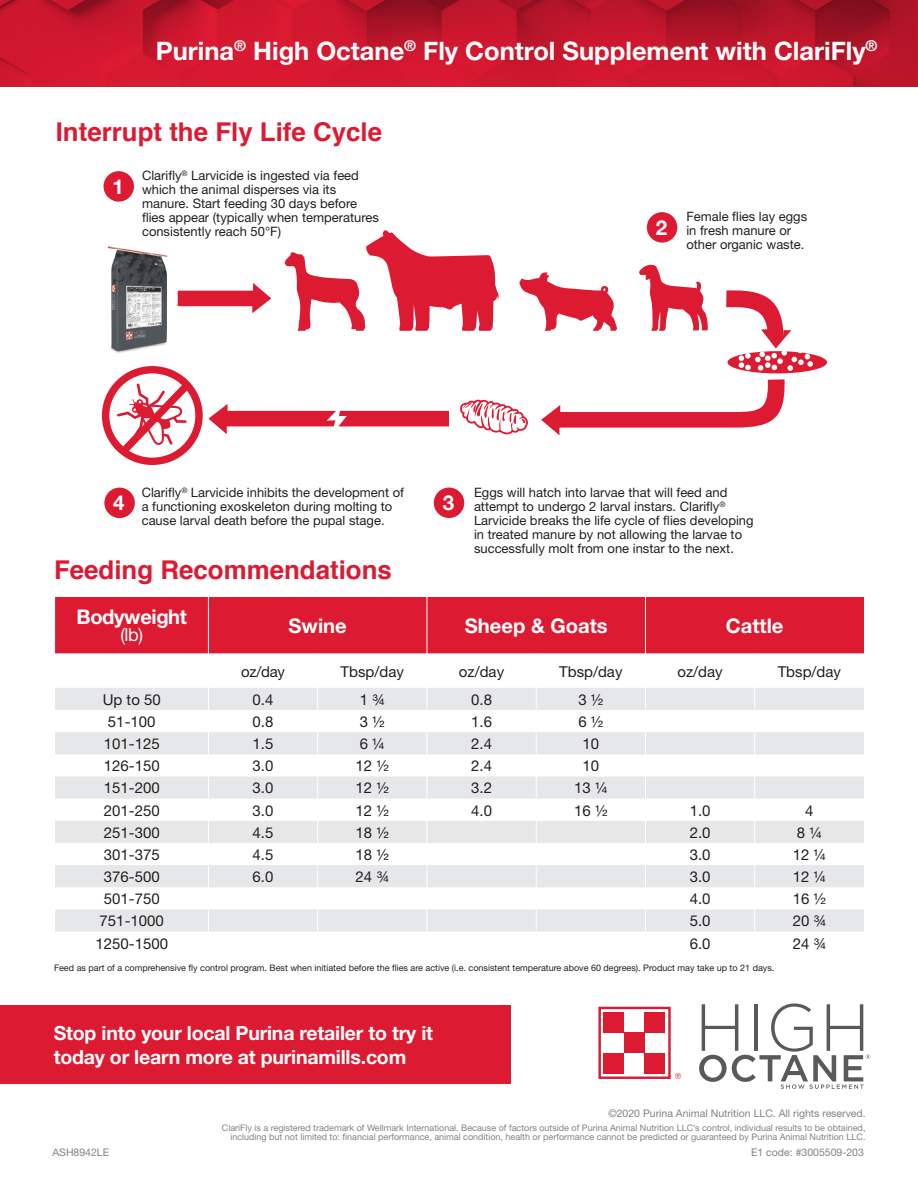
<style>
.page{position:relative;width:918px;height:1188px;background:#fff}
.page>*{position:absolute;margin:0;border:0;box-sizing:border-box;transform-origin:0 0}
.t1{font:700 25.95px "Helvetica";color:#dc1a32}
.t2{font:700 25.5px "Helvetica Neue LT Std";color:#fff}
.t3{font:700 20.55px "Helvetica Neue";color:#fff}
.t4{font:700 20.25px "Helvetica Neue LT Std";color:#fff}
.t5{font:700 20.25px "Helvetica Neue LT Std";letter-spacing:-.02em;color:#fff}
.t6{font:700 19.5px/24px "Helvetica Neue LT Std";letter-spacing:-.01em;color:#fff}
.t7{font:18px "Helvetica Neue LT Std";color:#fff}
.t8{font:15px "Helvetica Neue";color:#231f20}
.t9{font:12.9px/14px "Helvetica Neue LT Std";color:#231f20}
.Legal_Line{font:10.5px "Helvetica Neue LT Std";color:#808285}
.t10{font:9px/9px "Helvetica Neue";color:#808285;text-align:right}
.t11{font:9px "Helvetica Neue";color:#231f20}
</style>
<div class="page">
<img style="left:0;top:0;width:918px;height:87px">
<div style="left:55px;top:597px;width:809px;height:57px;background:#dc1a32"></div>
<svg style="left:55px;top:688px;width:809px;height:244px;fill:#e6e7e9"></svg>
<hr style="left:427px;top:597px;width:1px;height:57px;background:#fff">
<hr style="left:645px;top:597px;width:1px;height:57px;background:#fff">
<svg style="left:317px;top:688px;width:1px;height:244px"></svg>
<svg style="left:427px;top:688px;width:1px;height:244px"></svg>
<svg style="left:536px;top:688px;width:1px;height:244px"></svg>
<svg style="left:645px;top:688px;width:1px;height:244px"></svg>
<hr style="left:208px;top:597px;width:1px;height:57px;background:#fff">
<svg style="left:208px;top:688px;width:1px;height:244px"></svg>
<svg style="left:754px;top:688px;width:1px;height:244px"></svg>
<div style="left:728px;top:351px;width:99px;height:22px;background:#dc1a32;border-radius:50%"></div>
<svg style="left:208px;top:404px;width:241px;height:30px"></svg>
<div style="left:102px;top:366px;width:101px;height:99px;border:7px solid #dc1a32;border-radius:50%"></div>
<svg style="left:460px;top:399px;width:68px;height:36px"></svg>
<svg style="left:178px;top:283px;width:93px;height:30px"></svg>
<svg style="left:541px;top:379px;width:244px;height:56px"></svg>
<svg style="left:726px;top:290px;width:87px;height:81px"></svg>
<svg style="left:114px;top:374px;width:84px;height:87px"></svg>
<div style="left:104px;top:171px;width:30px;height:31px;background:#dc1a32;border-radius:50%"></div>
<div style="left:647px;top:212px;width:30px;height:31px;background:#dc1a32;border-radius:50%"></div>
<div style="left:434px;top:488px;width:30px;height:30px;background:#dc1a32;border-radius:50%"></div>
<div style="left:104px;top:488px;width:31px;height:30px;background:#dc1a32;border-radius:50%"></div>
<img style="left:108px;top:246px;width:60px;height:107px">
<svg style="left:639px;top:264px;width:69px;height:67px"></svg>
<svg style="left:285px;top:230px;width:214px;height:101px"></svg>
<svg style="left:519px;top:272px;width:98px;height:59px"></svg>
<div style="left:0;top:1005px;width:511px;height:79px;background:#dc1a32"></div>
<div style="left:604px;top:1012px;width:20px;height:20px;background:#dc1a32"></div>
<div style="left:624px;top:1032px;width:21px;height:21px;background:#dc1a32"></div>
<div style="left:645px;top:1012px;width:20px;height:20px;background:#dc1a32"></div>
<div style="left:604px;top:1053px;width:20px;height:20px;background:#dc1a32"></div>
<div style="left:645px;top:1053px;width:20px;height:20px;background:#dc1a32"></div>
<div style="left:598px;top:1007px;width:73px;height:72px;border:2px solid #dc1a32"></div>
<svg style="left:675px;top:1073px;width:6px;height:6px"></svg>
<svg style="left:699px;top:1003px;width:171px;height:86px"></svg>
<p class="t2" style="left:156px;top:35px;width:723px">Purina<sup>®</sup> High Octane<sup>®</sup> Fly Control Supplement with ClariFly<sup>®</sup></p>
<p class="t1" style="left:56px;top:111px;width:328px">Interrupt the Fly Life Cycle</p>
<p class="t9" style="left:142px;top:169px;width:238px">Clarifly<sup>®</sup> Larvicide is ingested via feed which the animal disperses via its manure. Start feeding 30 days before flies appear (typically when temperatures consistently reach 50°F)</p>
<p class="t3" style="left:112px;top:171px;width:13px">1</p>
<p class="t3" style="left:656px;top:212px;width:13px">2</p>
<p class="t9" style="left:686px;top:209px;width:122px">Female flies lay eggs in fresh manure or other organic waste.</p>
<p class="t9" style="left:142px;top:485px;width:264px">Clarifly<sup>®</sup> Larvicide inhibits the development of a functioning exoskeleton during molting to cause larval death before the pupal stage.</p>
<p class="t3" style="left:113px;top:487px;width:13px">4</p>
<p class="t3" style="left:443px;top:487px;width:13px">3</p>
<p class="t1" style="left:54px;top:549px;width:339px">Feeding Recommendations</p>
<p class="t9" style="left:474px;top:485px;width:281px">Eggs will hatch into larvae that will feed and attempt to undergo 2 larval instars. Clarifly<sup>® </sup>Larvicide breaks the life cycle of flies developing in treated manure by not allowing the larvae to successfully molt from one instar to the next.</p>
<p class="t5" style="left:77px;top:604px;width:112px">Bodyweight</p>
<p class="t7" style="left:120px;top:624px;width:24px">(lb)</p>
<p class="t4" style="left:289px;top:613px;width:60px">Swine</p>
<p class="t4" style="left:465px;top:613px;width:144px">Sheep &amp; Goats</p>
<p class="t4" style="left:726px;top:613px;width:59px">Cattle</p>
<p class="t8" style="left:241px;top:662px;width:45px">oz/day</p>
<p class="t8" style="left:341px;top:662px;width:65px">Tbsp/day</p>
<p class="t8" style="left:459px;top:662px;width:47px">oz/day</p>
<p class="t8" style="left:559px;top:662px;width:65px">Tbsp/day</p>
<p class="t8" style="left:677px;top:662px;width:47px">oz/day</p>
<p class="t8" style="left:778px;top:662px;width:65px">Tbsp/day</p>
<p class="t8" style="left:103px;top:691px;width:60px">Up to 50</p>
<p class="t8" style="left:253px;top:691px;width:22px">0.4</p>
<p class="t8" style="left:360px;top:691px;width:27px">1 ¾</p>
<p class="t8" style="left:471px;top:691px;width:22px">0.8</p>
<p class="t8" style="left:578px;top:691px;width:27px">3 ½</p>
<p class="t8" style="left:108px;top:713px;width:49px">51-100</p>
<p class="t8" style="left:253px;top:713px;width:22px">0.8</p>
<p class="t8" style="left:360px;top:713px;width:27px">3 ½</p>
<p class="t8" style="left:471px;top:713px;width:22px">1.6</p>
<p class="t8" style="left:578px;top:713px;width:27px">6 ½</p>
<p class="t8" style="left:104px;top:735px;width:57px">101-125</p>
<p class="t8" style="left:253px;top:735px;width:22px">1.5</p>
<p class="t8" style="left:360px;top:735px;width:27px">6 ¼</p>
<p class="t8" style="left:471px;top:735px;width:22px">2.4</p>
<p class="t8" style="left:583px;top:735px;width:18px">10</p>
<p class="t8" style="left:104px;top:757px;width:57px">126-150</p>
<p class="t8" style="left:253px;top:757px;width:22px">3.0</p>
<p class="t8" style="left:356px;top:757px;width:35px">12 ½</p>
<p class="t8" style="left:471px;top:757px;width:22px">2.4</p>
<p class="t8" style="left:583px;top:757px;width:18px">10</p>
<p class="t8" style="left:104px;top:779px;width:57px">151-200</p>
<p class="t8" style="left:253px;top:779px;width:22px">3.0</p>
<p class="t8" style="left:356px;top:779px;width:35px">12 ½</p>
<p class="t8" style="left:471px;top:779px;width:22px">3.2</p>
<p class="t8" style="left:574px;top:779px;width:35px">13 ¼</p>
<p class="t8" style="left:104px;top:801px;width:57px">201-250</p>
<p class="t8" style="left:253px;top:801px;width:22px">3.0</p>
<p class="t8" style="left:356px;top:801px;width:35px">12 ½</p>
<p class="t8" style="left:471px;top:801px;width:22px">4.0</p>
<p class="t8" style="left:574px;top:801px;width:35px">16 ½</p>
<p class="t8" style="left:690px;top:801px;width:22px">1.0</p>
<p class="t8" style="left:805px;top:801px;width:10px">4</p>
<p class="t8" style="left:104px;top:824px;width:57px">251-300</p>
<p class="t8" style="left:253px;top:824px;width:22px">4.5</p>
<p class="t8" style="left:356px;top:824px;width:35px">18 ½</p>
<p class="t8" style="left:690px;top:824px;width:22px">2.0</p>
<p class="t8" style="left:797px;top:824px;width:27px">8 ¼</p>
<p class="t8" style="left:104px;top:846px;width:57px">301-375</p>
<p class="t8" style="left:253px;top:846px;width:22px">4.5</p>
<p class="t8" style="left:356px;top:846px;width:35px">18 ½</p>
<p class="t8" style="left:690px;top:846px;width:22px">3.0</p>
<p class="t8" style="left:793px;top:846px;width:35px">12 ¼</p>
<p class="t8" style="left:104px;top:868px;width:57px">376-500</p>
<p class="t8" style="left:253px;top:868px;width:22px">6.0</p>
<p class="t8" style="left:356px;top:868px;width:35px">24 ¾</p>
<p class="t8" style="left:690px;top:868px;width:22px">3.0</p>
<p class="t8" style="left:793px;top:868px;width:35px">12 ¼</p>
<p class="t8" style="left:104px;top:890px;width:57px">501-750</p>
<p class="t8" style="left:690px;top:890px;width:22px">4.0</p>
<p class="t8" style="left:793px;top:890px;width:35px">16 ½</p>
<p class="t8" style="left:100px;top:912px;width:66px">751-1000</p>
<p class="t8" style="left:690px;top:912px;width:22px">5.0</p>
<p class="t8" style="left:793px;top:912px;width:35px">20 ¾</p>
<p class="t8" style="left:95px;top:934px;width:74px">1250-1500</p>
<p class="t8" style="left:690px;top:934px;width:22px">6.0</p>
<p class="t8" style="left:793px;top:934px;width:35px">24 ¾</p>
<p class="t11" style="left:54px;top:962px;width:722px">Feed as part of a comprehensive fly control program. Best when initiated before the flies are active (i.e. consistent temperature above 60 degrees). Product may take up to 21 days.</p>
<p class="t6" style="left:54px;top:1020px;width:381px">Stop into your local Purina retailer to try it today or learn more at purinamills.com</p>
<p class="Legal_Line" style="left:608px;top:1107px;width:259px">©2020 Purina Animal Nutrition LLC. All rights reserved.</p>
<p class="Legal_Line" style="left:52px;top:1146px;width:58px">ASH8942LE</p>
<p class="t10" style="left:222px;top:1123px;width:645px">ClariFly is a registered trademark of Wellmark International. Because of factors outside of Purina Animal Nutrition LLC’s control, individual results to be obtained, including but not limited to: financial performance, animal condition, health or performance cannot be predicted or guaranteed by Purina Animal Nutrition LLC.</p>
<p class="Legal_Line" style="left:751px;top:1146px;width:114px">E1 code: #3005509-203</p>
</div>
